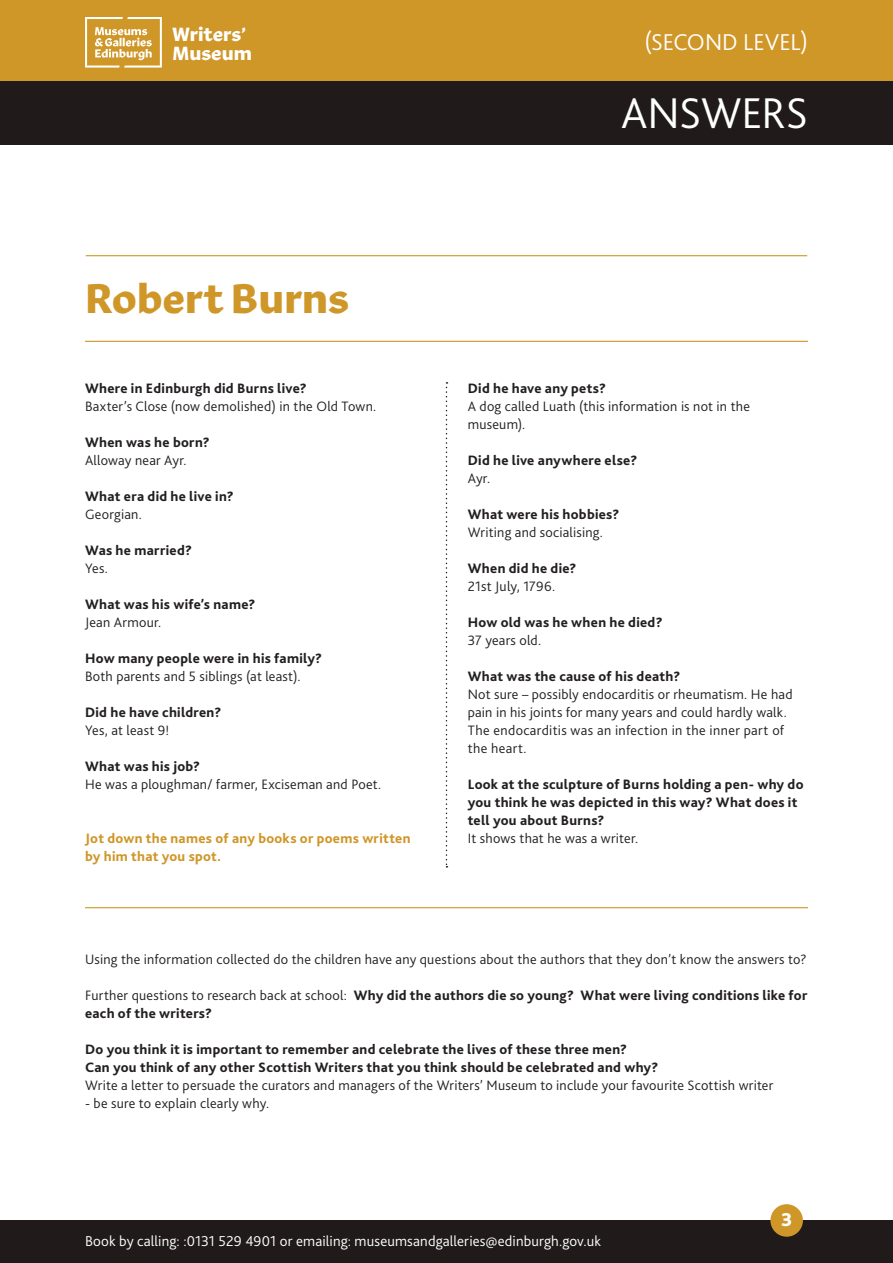
<style>
.page{position:relative;width:893px;height:1263px;background:#fff}
.page>*{position:absolute;margin:0;border:0;box-sizing:border-box;transform-origin:0 0}
.t1{font:300 45px "Bliss 2";letter-spacing:-.005em;color:#fff}
.t2{font:700 42px "Robinson";color:#cf9628}
.t3{font:300 24px "Bliss 2";letter-spacing:-.005em;color:#fff}
.t4{font:700 19.65px/18.5px "Robinson";color:#fff}
.t5{font:800 19.5px "Bliss 2";color:#fff}
.t6{font:300 15px "Bliss 2";letter-spacing:.005em;color:#fff}
.t7{font:300 14.25px/18px "Bliss 2";letter-spacing:.015em;color:#231f20}
.t8{font:800 14.25px/18px "Bliss 2";letter-spacing:.02em;color:#231f20}
.t9{font:800 14.25px/18px "Bliss 2";letter-spacing:.02em;color:#cf9628}
.s1{font-weight:800}
.s2{font-weight:300}
</style>
<div class="page">
<div style="left:0;top:1220px;width:893px;height:43px;background:#201a1b"></div>
<div style="left:0;top:0;width:893px;height:81px;background:#cf9628"></div>
<div style="left:0;top:81px;width:893px;height:64px;background:#201a1b"></div>
<svg style="left:85px;top:17px;width:77px;height:51px"></svg>
<div style="left:770px;top:1204px;width:33px;height:33px;background:#cf9628;border-radius:50%"></div>
<svg style="left:446px;top:382px;width:1px;height:485px"></svg>
<hr style="left:86px;top:255px;width:721px;height:1px;background:#cf9628">
<hr style="left:85px;top:341px;width:723px;height:1px;background:#cf9628">
<hr style="left:85px;top:907px;width:723px;height:1px;background:#cf9628">
<h3 class="t4" style="left:173px;top:23px;width:81px">Writers’<br>Museum</h3>
<h3 class="t3" style="left:645px;top:27px;width:165px">(SECOND LEVEL)</h3>
<h1 class="t1" style="left:621px;top:85px;width:188px">ANSWERS</h1>
<p class="t2" style="left:85px;top:265px;width:266px">Robert Burns</p>
<p class="t7" style="left:85px;top:379px;width:293px"><span class="s1">Where in Edinburgh did Burns live?<br></span>Baxter’s Close (now demolished) in the Old Town.</p>
<p class="t7" style="left:85px;top:433px;width:126px"><span class="s1">When was he born?<br></span>Alloway near Ayr.</p>
<p class="t8" style="left:85px;top:487px;width:150px">What era did he live in?<br><span class="s2">Georgian.</span></p>
<p class="t8" style="left:85px;top:541px;width:109px">Was he married?<br><span class="s2">Yes.</span></p>
<p class="t8" style="left:85px;top:595px;width:172px">What was his wife’s name?<br><span class="s2">Jean Armour.</span></p>
<p class="t7" style="left:85px;top:649px;width:239px"><span class="s1">How many people were in his family?<br></span>Both parents and 5 siblings (at least).</p>
<p class="t8" style="left:85px;top:703px;width:138px">Did he have children?<br><span class="s2">Yes, at least 9!</span></p>
<p class="t7" style="left:85px;top:757px;width:298px"><span class="s1">What was his job?<br></span>He was a ploughman/ farmer, Exciseman and Poet.</p>
<p class="t9" style="left:85px;top:829px;width:327px">Jot down the names of any books or poems written by him that you spot.</p>
<p class="t7" style="left:468px;top:379px;width:284px"><span class="s1">Did he have any pets?<br></span>A dog called Luath (this information is not in the museum).</p>
<p class="t8" style="left:468px;top:451px;width:171px">Did he live anywhere else?<br><span class="s2">Ayr.</span></p>
<p class="t7" style="left:468px;top:505px;width:153px"><span class="s1">What were his hobbies?<br></span>Writing and socialising.</p>
<p class="t7" style="left:468px;top:559px;width:110px"><span class="s1">When did he die?<br></span>21st July, 1796.</p>
<p class="t8" style="left:468px;top:613px;width:196px">How old was he when he died?<br><span class="s2">37 years old.</span></p>
<p class="t7" style="left:468px;top:667px;width:326px"><span class="s1">What was the cause of his death?<br></span>Not sure – possibly endocarditis or rheumatism. He had pain in his joints for many years and could hardly walk.<br>The endocarditis was an infection in the inner part of the heart.</p>
<p class="t8" style="left:468px;top:775px;width:337px">Look at the sculpture of Burns holding a pen- why do you think he was depicted in this way? What does it tell you about Burns?<br><span class="s2">It shows that he was a writer.</span></p>
<p class="t7" style="left:85px;top:950px;width:723px">Using the information collected do the children have any questions about the authors that they don’t know the answers to?</p>
<p class="t8" style="left:85px;top:986px;width:724px"><span class="s2">Further questions to research back at school:</span> Why did the authors die so young? What were living conditions like for each of the writers?</p>
<p class="t8" style="left:85px;top:1040px;width:544px">Do you think it is important to remember and celebrate the lives of these three men?</p>
<p class="t8" style="left:85px;top:1058px;width:575px">Can you think of any other Scottish Writers that you think should be celebrated and why?</p>
<p class="t7" style="left:85px;top:1076px;width:690px">Write a letter to persuade the curators and managers of the Writers’ Museum to include your favourite Scottish writer</p>
<p class="t7" style="left:85px;top:1094px;width:186px">- be sure to explain clearly why.</p>
<p class="t6" style="left:85px;top:1232px;width:517px">Book by calling: :0131 529 4901 or emailing: museumsandgalleries@edinburgh.gov.uk</p>
<h3 class="t5" style="left:781px;top:1208px;width:13px">3</h3>
</div>
